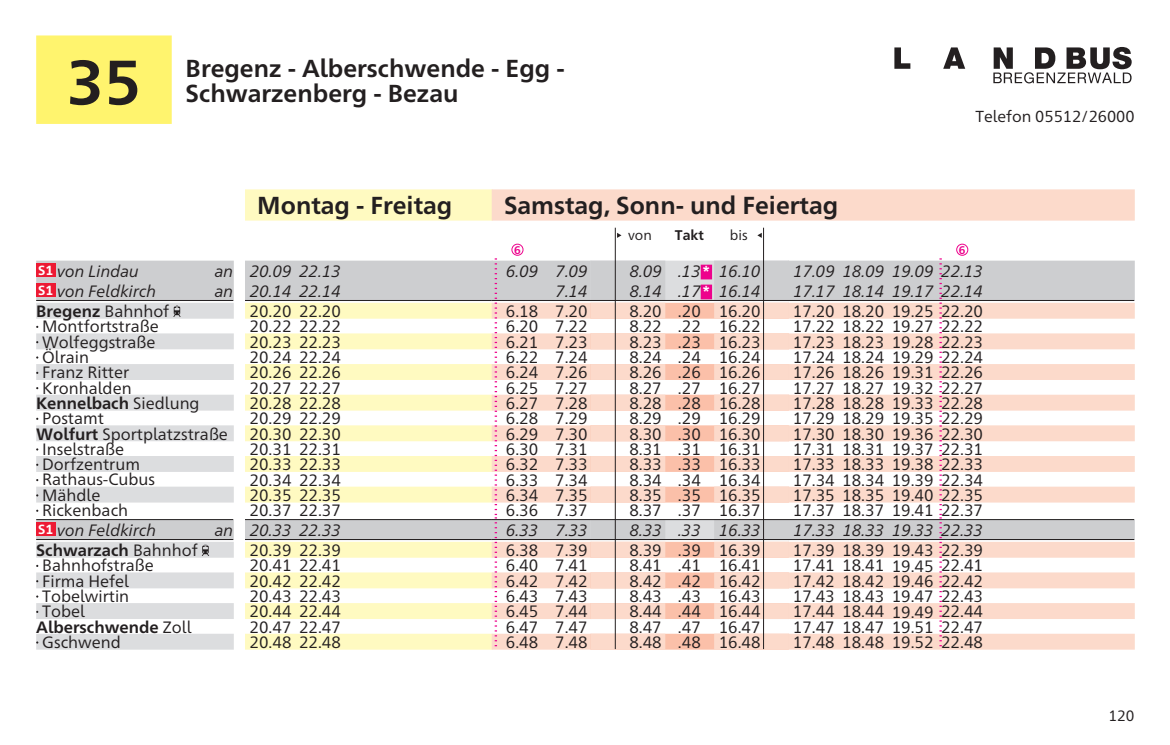
<style>
.page{position:relative;width:1170px;height:745px;background:#fff}
.page>*{position:absolute;margin:0;border:0;box-sizing:border-box;transform-origin:0 0}
.t1{font:700 62.5px "Neue Frutiger VVV";color:#231f20}
.t2{font:700 24.5px/24.5px "Neue Frutiger VVV";color:#231f20}
.t3{font:16.5px/15.2px "Neue Frutiger VVV";color:#231f20;text-align:justify}
.t4{font:italic 16.5px/20px "Neue Frutiger VVV";color:#231f20}
.t5{font:700 16.5px "Neue Frutiger VVV";color:#231f20}
.t6{font:16px "Neue Frutiger VVV";color:#231f20}
.t7{font:15px "Neue Frutiger 1450 for VV";color:#231f20}
.t8{font:14px "Neue Frutiger VVV";color:#231f20}
.t9{font:700 14px "Neue Frutiger VVV";color:#231f20}
.t10{font:700 11px "Neue Frutiger VVV";color:#ed028c}
.s1{font-weight:700;font-style:normal;font-size:13.25px;color:#fff}
.s2{font-weight:400}
.s3{font-weight:700}
.s4{font-weight:700;font-style:normal;font-size:14.75px;color:#fff}
.s5{font-style:normal}
</style>
<div class="page">
<div style="left:36px;top:425px;width:198px;height:16px;background:#dcdddf"></div>
<svg style="left:245px;top:189px;width:889px;height:31px;background:#fce3c8"></svg>
<div style="left:36px;top:35px;width:136px;height:89px;background:#fff46e"></div>
<svg style="left:894px;top:47px;width:16px;height:22px"></svg>
<svg style="left:943px;top:47px;width:22px;height:22px"></svg>
<svg style="left:993px;top:47px;width:138px;height:36px"></svg>
<svg style="left:36px;top:260px;width:198px;height:58px;background:#d0c7ca"></svg>
<svg style="left:36px;top:325px;width:198px;height:24px"></svg>
<div style="left:36px;top:364px;width:198px;height:16px;background:#dcdddf"></div>
<svg style="left:36px;top:387px;width:198px;height:23px"></svg>
<svg style="left:36px;top:448px;width:198px;height:23px"></svg>
<svg style="left:36px;top:479px;width:198px;height:23px"></svg>
<svg style="left:36px;top:519px;width:198px;height:38px;background:#ccc5c7"></svg>
<div style="left:36px;top:572px;width:198px;height:16px;background:#dcdddf"></div>
<svg style="left:36px;top:595px;width:198px;height:23px"></svg>
<div style="left:36px;top:634px;width:198px;height:15px;background:#dcdddf"></div>
<div style="left:511px;top:244px;width:12px;height:11px;border:1px solid #ed028c;border-radius:50%"></div>
<hr style="left:615px;top:227px;width:1px;height:421px;background:#231f20">
<hr style="left:763px;top:227px;width:1px;height:421px;background:#231f20">
<svg style="left:617px;top:233px;width:4px;height:5px"></svg>
<svg style="left:757px;top:233px;width:4px;height:5px"></svg>
<div style="left:956px;top:244px;width:12px;height:11px;border:1px solid #ed028c;border-radius:50%"></div>
<svg style="left:245px;top:258px;width:889px;height:391px"></svg>
<h1 class="t1" style="left:67px;top:57px;width:76px">35</h1>
<h2 class="t2" style="left:186px;top:58px;width:380px">Bregenz - Alberschwende - Egg -<br>Schwarzenberg - Bezau</h2>
<p class="t6" style="left:975px;top:108px;width:161px">Telefon 05512/26000</p>
<h2 class="t2" style="left:257px;top:195px;width:196px">Montag - Freitag</h2>
<p class="t4" style="left:38px;top:262px;width:102px"><span class="s1">S1</span> von Lindau</p>
<p class="t4" style="left:215px;top:262px;width:20px">an</p>
<p class="t4" style="left:38px;top:282px;width:120px"><span class="s1">S1</span> von Feldkirch</p>
<p class="t4" style="left:215px;top:282px;width:20px">an</p>
<p class="t5" style="left:36px;top:304px;width:135px">Bregenz <span class="s2">Bahnhof</span></p>
<p class="t3" style="left:42px;top:319px;width:118px">Montfortstraße</p>
<p class="t3" style="left:42px;top:334px;width:115px">Wolfeggstraße</p>
<p class="t3" style="left:42px;top:349px;width:48px">Ölrain</p>
<p class="t3" style="left:42px;top:365px;width:88px">Franz Ritter</p>
<p class="t3" style="left:42px;top:380px;width:91px">Kronhalden</p>
<p class="t5" style="left:36px;top:396px;width:165px">Kennelbach <span class="s2">Siedlung</span></p>
<p class="t3" style="left:42px;top:411px;width:63px">Postamt</p>
<p class="t3" style="left:36px;top:426px;width:193px"><span class="s3">Wolfurt</span> Sportplatzstraße</p>
<p class="t3" style="left:42px;top:441px;width:83px">Inselstraße</p>
<p class="t3" style="left:42px;top:457px;width:99px">Dorfzentrum</p>
<p class="t3" style="left:42px;top:472px;width:114px">Rathaus-Cubus</p>
<p class="t3" style="left:42px;top:487px;width:60px">Mähdle</p>
<p class="t3" style="left:42px;top:503px;width:87px">Rickenbach</p>
<p class="t4" style="left:38px;top:521px;width:120px"><span class="s1">S1</span> von Feldkirch</p>
<p class="t4" style="left:215px;top:521px;width:20px">an</p>
<p class="t5" style="left:36px;top:543px;width:163px">Schwarzach <span class="s2">Bahnhof</span></p>
<p class="t3" style="left:42px;top:558px;width:113px">Bahnhofstraße</p>
<p class="t3" style="left:42px;top:573px;width:88px">Firma Hefel</p>
<p class="t3" style="left:42px;top:588px;width:88px">Tobelwirtin</p>
<p class="t3" style="left:42px;top:604px;width:44px">Tobel</p>
<p class="t5" style="left:36px;top:619px;width:157px">Alberschwende <span class="s2">Zoll</span></p>
<p class="t3" style="left:42px;top:634px;width:80px">Gschwend</p>
<p class="t4" style="left:250px;top:262px;width:43px">20.09<br>20.14</p>
<p class="t3" style="left:249px;top:304px;width:43px">20.20<br>20.22<br>20.23<br>20.24<br>20.26<br>20.27<br>20.28<br>20.29<br>20.30<br>20.31<br>20.33<br>20.34<br>20.35<br>20.37</p>
<p class="t4" style="left:250px;top:521px;width:43px">20.33</p>
<p class="t3" style="left:249px;top:542px;width:43px">20.39<br>20.41<br>20.42<br>20.43<br>20.44<br>20.47<br>20.48</p>
<p class="t4" style="left:299px;top:262px;width:43px">22.13<br>22.14</p>
<p class="t3" style="left:299px;top:304px;width:43px">22.20<br>22.22<br>22.23<br>22.24<br>22.26<br>22.27<br>22.28<br>22.29<br>22.30<br>22.31<br>22.33<br>22.34<br>22.35<br>22.37</p>
<p class="t4" style="left:299px;top:521px;width:43px">22.33</p>
<p class="t3" style="left:299px;top:542px;width:43px">22.39<br>22.41<br>22.42<br>22.43<br>22.44<br>22.47<br>22.48</p>
<h2 class="t2" style="left:504px;top:195px;width:335px">Samstag, Sonn- und Feiertag</h2>
<p class="t10" style="left:514px;top:245px;width:8px">6</p>
<p class="t4" style="left:506px;top:262px;width:33px">6.09</p>
<p class="t3" style="left:506px;top:304px;width:34px">6.18<br>6.20<br>6.21<br>6.22<br>6.24<br>6.25<br>6.27<br>6.28<br>6.29<br>6.30<br>6.32<br>6.33<br>6.34<br>6.36</p>
<p class="t4" style="left:506px;top:521px;width:33px">6.33</p>
<p class="t3" style="left:506px;top:542px;width:34px">6.38<br>6.40<br>6.42<br>6.43<br>6.45<br>6.47<br>6.48</p>
<p class="t8" style="left:628px;top:228px;width:25px">von</p>
<p class="t9" style="left:674px;top:229px;width:31px">Takt</p>
<p class="t8" style="left:730px;top:228px;width:19px">bis</p>
<p class="t4" style="left:629px;top:262px;width:133px;text-align:justify">8.09 .13<span class="s4">*</span> 16.10<br>8.14 .17<span class="s4">*</span> 16.14<br><span class="s5">8.20 .20 16.20</span></p>
<p class="t3" style="left:629px;top:319px;width:133px">8.22 .22 16.22<br>8.23 .23 16.23<br>8.24 .24 16.24<br>8.26 .26 16.26<br>8.27 .27 16.27<br>8.28 .28 16.28<br>8.29 .29 16.29<br>8.30 .30 16.30<br>8.31 .31 16.31<br>8.33 .33 16.33<br>8.34 .34 16.34<br>8.35 .35 16.35<br>8.37 .37 16.37</p>
<p class="t4" style="left:629px;top:521px;width:132px">8.33 .33 16.33</p>
<p class="t3" style="left:629px;top:542px;width:133px">8.39 .39 16.39<br>8.41 .41 16.41<br>8.42 .42 16.42<br>8.43 .43 16.43<br>8.44 .44 16.44<br>8.47 .47 16.47<br>8.48 .48 16.48</p>
<p class="t4" style="left:555px;top:262px;width:33px">7.09<br>7.14</p>
<p class="t3" style="left:555px;top:304px;width:34px">7.20<br>7.22<br>7.23<br>7.24<br>7.26<br>7.27<br>7.28<br>7.29<br>7.30<br>7.31<br>7.33<br>7.34<br>7.35<br>7.37</p>
<p class="t4" style="left:555px;top:521px;width:33px">7.33</p>
<p class="t3" style="left:555px;top:542px;width:34px">7.39<br>7.41<br>7.42<br>7.43<br>7.44<br>7.47<br>7.48</p>
<p class="t4" style="left:793px;top:262px;width:43px">17.09<br>17.17</p>
<p class="t3" style="left:792px;top:304px;width:43px">17.20<br>17.22<br>17.23<br>17.24<br>17.26<br>17.27<br>17.28<br>17.29<br>17.30<br>17.31<br>17.33<br>17.34<br>17.35<br>17.37</p>
<p class="t4" style="left:793px;top:521px;width:43px">17.33</p>
<p class="t3" style="left:792px;top:542px;width:43px">17.39<br>17.41<br>17.42<br>17.43<br>17.44<br>17.47<br>17.48</p>
<p class="t4" style="left:842px;top:262px;width:43px">18.09<br>18.14</p>
<p class="t3" style="left:842px;top:304px;width:43px">18.20<br>18.22<br>18.23<br>18.24<br>18.26<br>18.27<br>18.28<br>18.29<br>18.30<br>18.31<br>18.33<br>18.34<br>18.35<br>18.37</p>
<p class="t4" style="left:842px;top:521px;width:43px">18.33</p>
<p class="t3" style="left:842px;top:543px;width:43px">18.39<br>18.41<br>18.42<br>18.43<br>18.44<br>18.47<br>18.48</p>
<p class="t10" style="left:958px;top:245px;width:8px">6</p>
<p class="t4" style="left:941px;top:262px;width:43px">22.13<br>22.14</p>
<p class="t3" style="left:941px;top:304px;width:43px">22.20<br>22.22<br>22.23<br>22.24<br>22.26<br>22.27<br>22.28<br>22.29<br>22.30<br>22.31<br>22.33<br>22.34<br>22.35<br>22.37</p>
<p class="t4" style="left:941px;top:521px;width:43px">22.33</p>
<p class="t3" style="left:941px;top:542px;width:43px">22.39<br>22.41<br>22.42<br>22.43<br>22.44<br>22.47<br>22.48</p>
<p class="t4" style="left:892px;top:263px;width:43px">19.09<br>19.17</p>
<p class="t3" style="left:891px;top:304px;width:43px">19.25<br>19.27<br>19.28<br>19.29<br>19.31<br>19.32<br>19.33<br>19.35<br>19.36<br>19.37<br>19.38<br>19.39<br>19.40<br>19.41</p>
<p class="t4" style="left:892px;top:521px;width:43px">19.33</p>
<p class="t3" style="left:891px;top:543px;width:43px">19.43<br>19.45<br>19.46<br>19.47<br>19.49<br>19.51<br>19.52</p>
<p class="t7" style="left:1108px;top:704px;width:27px">120</p>
</div>
